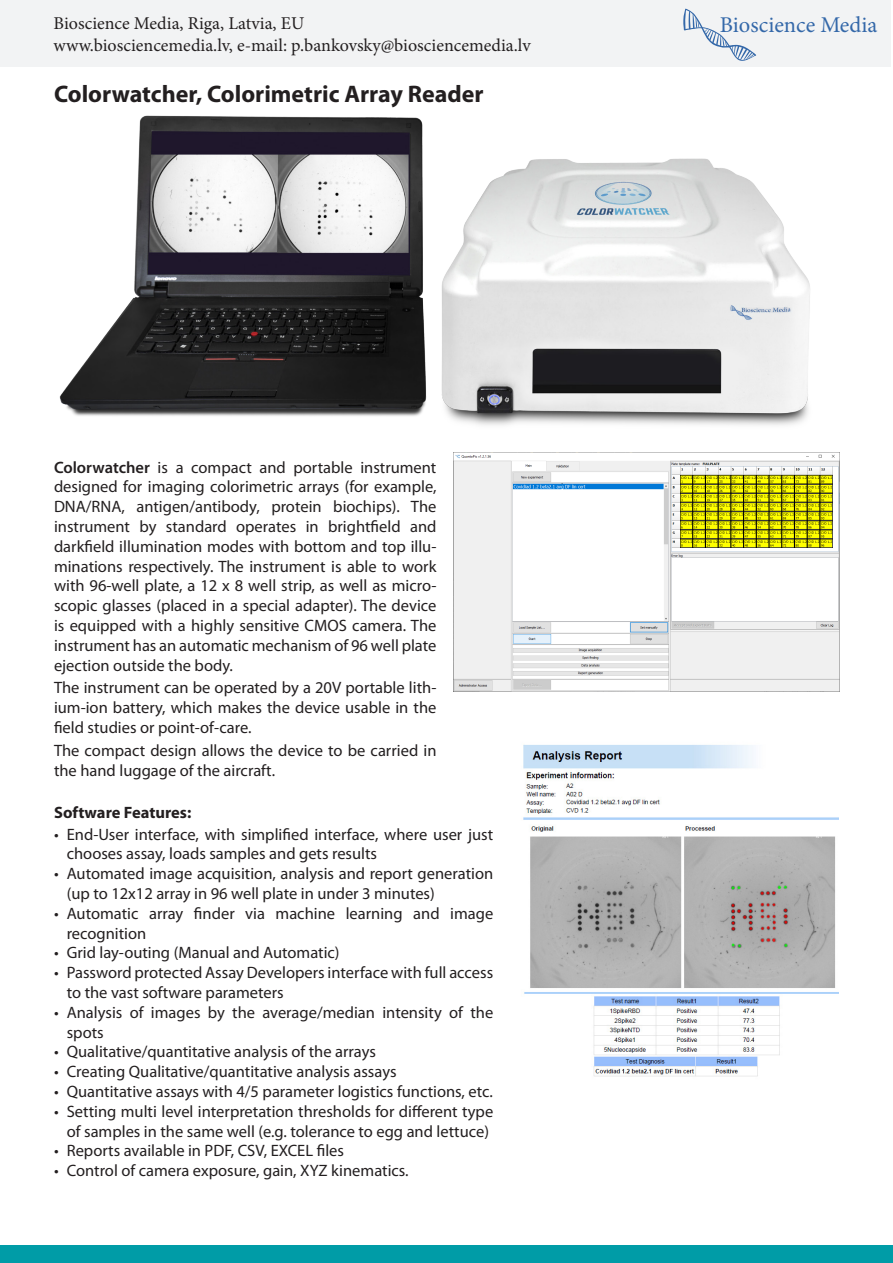
<style>
.page{position:relative;width:893px;height:1263px;background:#fff}
.page>*{position:absolute;margin:0;border:0;box-sizing:border-box;transform-origin:0 0}
.H2_Heading_Product{font:700 24px "Myriad Pro";color:#231f20}
.t1{font:22.5px "Minion Pro";color:#3468a9}
.t2{font:18px/21.6px "Minion Pro";color:#231f20}
.Body{font:16.5px/19.8px "Myriad Pro";color:#231f20}
.body{font:700 16.5px "Myriad Pro";color:#231f20}
.s1{font-weight:600}
</style>
<div class="page">
<div style="left:0;top:0;width:891px;height:67px;background:#f2f3f4"></div>
<div style="left:0;top:1245px;width:893px;height:18px;background:#009ca7"></div>
<img style="left:59px;top:115px;width:751px;height:310px">
<svg style="left:683px;top:8px;width:73px;height:53px"></svg>
<img style="left:454px;top:453px;width:386px;height:238px">
<img style="left:523px;top:744px;width:316px;height:333px">
<p class="t2" style="left:54px;top:13px;width:479px">Bioscience Media, Riga, Latvia, EU<br>www.biosciencemedia.lv, e-mail: p.bankovsky@biosciencemedia.lv</p>
<p class="H2_Heading_Product" style="left:54px;top:78px;width:431px">Colorwatcher, Colorimetric Array Reader</p>
<p class="Body" style="left:54px;top:457px;width:384px;text-align:justify"><span class="s1">Colorwatcher</span> is a compact and portable instrument designed for imaging colorimetric arrays (for example, DNA/RNA, antigen/antibody, protein biochips). The instrument by standard operates in brightfield and darkfield illumination modes with bottom and top illu&shy;minations respectively. The instrument is able to work with 96-well plate, a 12 x 8 well strip, as well as micro&shy;scopic glasses (placed in a special adapter). The device is equipped with a highly sensitive CMOS camera. The instrument has an automatic mechanism of 96 well plate ejection outside the body.</p>
<p class="Body" style="left:54px;top:678px;width:384px;text-align:justify">The instrument can be operated by a 20V portable lith&shy;ium-ion battery, which makes the device usable in the field studies or point-of-care.</p>
<p class="Body" style="left:54px;top:740px;width:384px">The compact design allows the device to be carried in the hand luggage of the aircraft.</p>
<p class="body" style="left:54px;top:802px;width:139px">Software Features:</p>
<p class="Body" style="left:67px;top:824px;width:428px;text-indent:-13px">• End-User interface, with simplified interface, where user just chooses assay, loads samples and gets results</p>
<p class="Body" style="left:67px;top:863px;width:428px;text-indent:-13px">• Automated image acquisition, analysis and report generation (up to 12x12 array in 96 well plate in under 3 minutes)</p>
<p class="Body" style="left:67px;top:903px;width:428px;text-indent:-13px">• Automatic array finder via machine learning and image recognition</p>
<p class="Body" style="left:54px;top:943px;width:287px">• Grid lay-outing (Manual and Automatic)</p>
<p class="Body" style="left:67px;top:962px;width:428px;text-indent:-13px">• Password protected Assay Developers interface with full access to the vast software parameters</p>
<p class="Body" style="left:67px;top:1002px;width:428px;text-indent:-13px">• Analysis of images by the average/median intensity of the spots</p>
<p class="Body" style="left:54px;top:1042px;width:323px">• Qualitative/quantitative analysis of the arrays</p>
<p class="Body" style="left:54px;top:1061px;width:344px">• Creating Qualitative/quantitative analysis assays</p>
<p class="Body" style="left:54px;top:1081px;width:440px">• Quantitative assays with 4/5 parameter logistics functions, etc.</p>
<p class="Body" style="left:54px;top:1101px;width:441px;text-align:center">• Setting multi level interpretation thresholds for different type of samples in the same well (e.g. tolerance to egg and lettuce)</p>
<p class="Body" style="left:54px;top:1141px;width:292px">• Reports available in PDF, CSV, EXCEL files</p>
<p class="Body" style="left:54px;top:1160px;width:356px">• Control of camera exposure, gain, XYZ kinematics.</p>
<p class="t1" style="left:720px;top:10px;width:159px">Bioscience Media</p>
</div>
